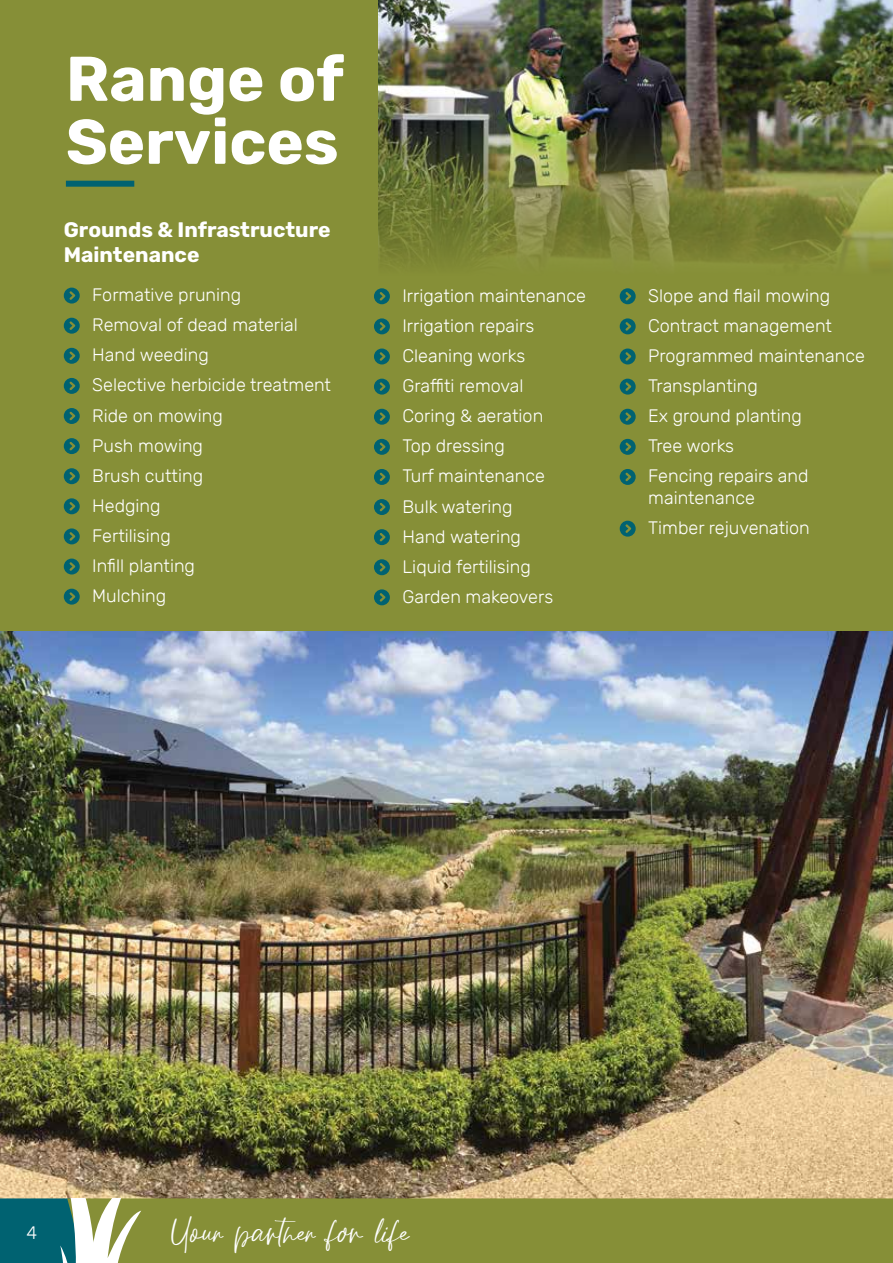
<style>
.page{position:relative;width:893px;height:1263px;background:#fff}
.page>*{position:absolute;margin:0;border:0;box-sizing:border-box;transform-origin:0 0}
.t1{font:700 63px/63px "Rubik";color:#fff}
.t2{font:37.2px "Strings";color:#fff}
.t3{font:700 21px/25.2px "Rubik";color:#fff}
.t4{font:300 18px/30.2px "Rubik";color:#fff}
</style>
<div class="page">
<div style="left:0;top:0;width:893px;height:631px;background:#868f37"></div>
<div style="left:66px;top:181px;width:68px;height:6px;background:#006271"></div>
<svg style="left:64px;top:288px;width:16px;height:16px"></svg>
<svg style="left:64px;top:318px;width:16px;height:16px"></svg>
<svg style="left:64px;top:348px;width:16px;height:16px"></svg>
<svg style="left:64px;top:378px;width:16px;height:16px"></svg>
<svg style="left:64px;top:408px;width:16px;height:16px"></svg>
<svg style="left:64px;top:438px;width:16px;height:16px"></svg>
<svg style="left:64px;top:468px;width:16px;height:16px"></svg>
<svg style="left:64px;top:498px;width:16px;height:16px"></svg>
<svg style="left:64px;top:528px;width:16px;height:16px"></svg>
<svg style="left:64px;top:558px;width:16px;height:16px"></svg>
<svg style="left:64px;top:589px;width:16px;height:16px"></svg>
<img style="left:0;top:631px;width:893px;height:567px">
<img style="left:378px;top:0;width:515px;height:267px">
<svg style="left:374px;top:288px;width:16px;height:16px"></svg>
<svg style="left:374px;top:318px;width:16px;height:16px"></svg>
<svg style="left:374px;top:348px;width:16px;height:16px"></svg>
<svg style="left:374px;top:379px;width:16px;height:16px"></svg>
<svg style="left:374px;top:409px;width:16px;height:16px"></svg>
<svg style="left:374px;top:439px;width:16px;height:16px"></svg>
<svg style="left:374px;top:469px;width:16px;height:16px"></svg>
<svg style="left:374px;top:499px;width:16px;height:16px"></svg>
<svg style="left:374px;top:529px;width:16px;height:16px"></svg>
<svg style="left:374px;top:559px;width:16px;height:16px"></svg>
<svg style="left:374px;top:589px;width:16px;height:16px"></svg>
<svg style="left:620px;top:288px;width:16px;height:16px"></svg>
<svg style="left:620px;top:318px;width:16px;height:16px"></svg>
<svg style="left:620px;top:348px;width:16px;height:16px"></svg>
<svg style="left:620px;top:379px;width:16px;height:16px"></svg>
<svg style="left:620px;top:409px;width:16px;height:16px"></svg>
<svg style="left:620px;top:439px;width:16px;height:16px"></svg>
<svg style="left:620px;top:469px;width:16px;height:16px"></svg>
<svg style="left:620px;top:521px;width:16px;height:16px"></svg>
<div style="left:141px;top:1198px;width:752px;height:65px;background:#868f37"></div>
<svg style="left:0;top:1198px;width:141px;height:65px"></svg>
<h1 class="t1" style="left:66px;top:49px;width:280px">Range of<br>Services</h1>
<p class="t3" style="left:64px;top:218px;width:268px">Grounds &amp; Infrastructure<br>Maintenance</p>
<p class="t4" style="left:92px;top:280px;width:240px">Formative pruning<br>Removal of dead material<br>Hand weeding<br>Selective herbicide treatment<br>Ride on mowing<br>Push mowing<br>Brush cutting<br>Hedging<br>Fertilising<br>Infill planting<br>Mulching</p>
<p class="t4" style="left:402px;top:281px;width:185px">Irrigation maintenance<br>Irrigation repairs<br>Cleaning works<br>Graffiti removal<br>Coring &amp; aeration<br>Top dressing<br>Turf maintenance<br>Bulk watering<br>Hand watering<br>Liquid fertilising<br>Garden makeovers</p>
<p class="t4" style="left:648px;top:281px;width:218px">Slope and flail mowing<br>Contract management<br>Programmed maintenance<br>Transplanting<br>Ex ground planting<br>Tree works<br>Fencing repairs and</p>
<p class="t4" style="left:648px;top:483px;width:163px">maintenance<br>Timber rejuvenation</p>
<p class="t4" style="left:26px;top:1218px;width:12px">4</p>
<h2 class="t2" style="left:171px;top:1211px;width:239px">Your partner for life</h2>
</div>
